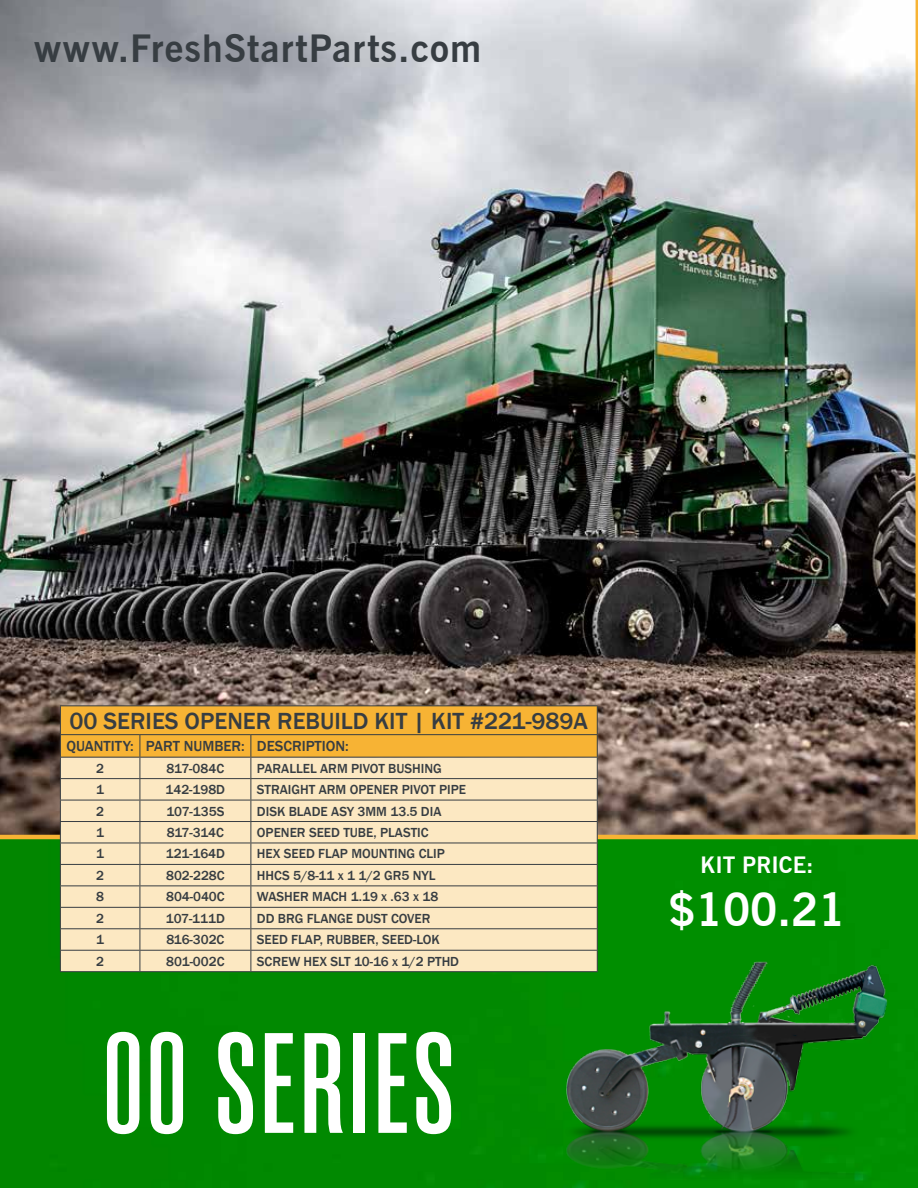
<style>
.page{position:relative;width:918px;height:1188px;background:#fff}
.page>*{position:absolute;margin:0;border:0;box-sizing:border-box;transform-origin:0 0}
.t1{font:600 142.5px "Rama Gothic M";letter-spacing:.03em;color:#fff}
.t2{font:700 45px "News Gothic BT";color:#fff}
.t3{font:700 37.5px "News Gothic BT";letter-spacing:.03em;color:#373d42}
.t4{font:500 24px "Franklin Gothic";color:#373d42}
.t5{font:700 22.5px "News Gothic BT";color:#fff}
.t6{font:500 15px "Franklin Gothic";color:#373d42}
.t7{font:500 13.5px "Franklin Gothic";color:#373d42}
</style>
<div class="page">
<div style="left:0;top:839px;width:918px;height:349px;background:#018900"></div>
<img style="left:0;top:0;width:916px;height:839px">
<hr style="left:60px;top:705px;width:80px;height:1px;background:#373d42">
<hr style="left:140px;top:705px;width:111px;height:1px;background:#373d42">
<hr style="left:251px;top:705px;width:347px;height:1px;background:#373d42">
<hr style="left:60px;top:971px;width:80px;height:1px;background:#373d42">
<hr style="left:140px;top:971px;width:111px;height:1px;background:#373d42">
<svg style="left:60px;top:706px;width:538px;height:265px;background:#f1d5a1"></svg>
<hr style="left:251px;top:971px;width:347px;height:1px;background:#373d42">
<hr style="left:916px;top:0;width:2px;height:839px;background:#f7b334">
<img style="left:541px;top:958px;width:348px;height:230px">
<h3 class="t3" style="left:34px;top:26px;width:449px">www.FreshStartParts.com</h3>
<h3 class="t4" style="left:69px;top:706px;width:520px">00 SERIES OPENER REBUILD KIT | KIT #221-989A</h3>
<p class="t6" style="left:66px;top:737px;width:284px">QUANTITY: PART NUMBER: DESCRIPTION:</p>
<p class="t7" style="left:96px;top:760px;width:9px">2</p>
<p class="t7" style="left:167px;top:760px;width:59px">817-084C</p>
<p class="t7" style="left:257px;top:760px;width:187px">PARALLEL ARM PIVOT BUSHING</p>
<p class="t7" style="left:96px;top:781px;width:9px">1</p>
<p class="t7" style="left:166px;top:781px;width:61px">142-198D</p>
<p class="t7" style="left:257px;top:781px;width:211px">STRAIGHT ARM OPENER PIVOT PIPE</p>
<p class="t7" style="left:96px;top:803px;width:9px">2</p>
<p class="t7" style="left:166px;top:803px;width:59px">107-135S</p>
<p class="t7" style="left:257px;top:803px;width:186px">DISK BLADE ASY 3MM 13.5 DIA</p>
<p class="t7" style="left:96px;top:824px;width:9px">1</p>
<p class="t7" style="left:167px;top:824px;width:59px">817-314C</p>
<p class="t7" style="left:257px;top:824px;width:173px">OPENER SEED TUBE, PLASTIC</p>
<p class="t7" style="left:96px;top:846px;width:9px">1</p>
<p class="t7" style="left:166px;top:846px;width:61px">121-164D</p>
<p class="t7" style="left:257px;top:846px;width:190px">HEX SEED FLAP MOUNTING CLIP</p>
<p class="t7" style="left:96px;top:867px;width:9px">2</p>
<p class="t7" style="left:166px;top:867px;width:60px">802-228C</p>
<p class="t7" style="left:257px;top:867px;width:180px">HHCS 5/8-11 x 1 1/2 GR5 NYL</p>
<p class="t7" style="left:96px;top:888px;width:9px">8</p>
<p class="t7" style="left:166px;top:888px;width:60px">804-040C</p>
<p class="t7" style="left:257px;top:888px;width:183px">WASHER MACH 1.19 x .63 x 18</p>
<p class="t7" style="left:96px;top:910px;width:9px">2</p>
<p class="t7" style="left:166px;top:910px;width:61px">107-111D</p>
<p class="t7" style="left:257px;top:910px;width:175px">DD BRG FLANGE DUST COVER</p>
<p class="t7" style="left:96px;top:931px;width:9px">1</p>
<p class="t7" style="left:166px;top:931px;width:60px">816-302C</p>
<p class="t7" style="left:257px;top:931px;width:184px">SEED FLAP, RUBBER, SEED-LOK</p>
<p class="t7" style="left:96px;top:953px;width:9px">2</p>
<p class="t7" style="left:166px;top:953px;width:60px">801-002C</p>
<p class="t7" style="left:257px;top:953px;width:204px">SCREW HEX SLT 10-16 x 1/2 PTHD</p>
<h1 class="t1" style="left:104px;top:1013px;width:352px">00 SERIES</h1>
<h3 class="t5" style="left:701px;top:851px;width:115px">KIT PRICE:</h3>
<h2 class="t2" style="left:669px;top:883px;width:179px">$100.21</h2>
</div>
